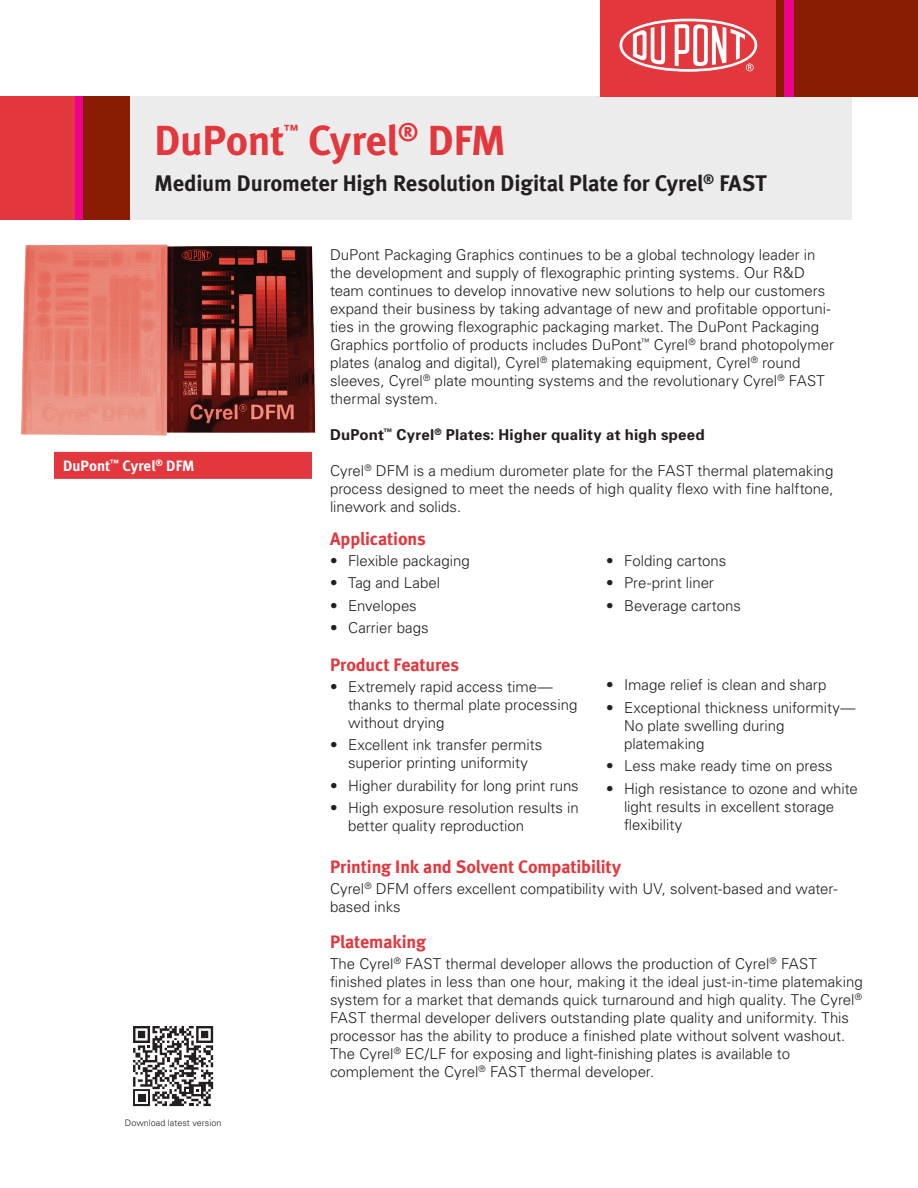
<style>
.page{position:relative;width:918px;height:1188px;background:#fff}
.page>*{position:absolute;margin:0;border:0;box-sizing:border-box;transform-origin:0 0}
.Title_brand_bar{font:700 42px "Meta";letter-spacing:-.01em;color:#e1373d}
.Subtitle_brand_bar{font:700 22.5px "Meta";letter-spacing:-.005em;color:#231f20}
.Subhead_1{font:700 18px "Meta";letter-spacing:-.005em;color:#e1373d}
.Body_1{font:300 15px/18px "Univers";color:#231f20}
.Bullet_1{font:300 15px/18px "Univers";color:#231f20}
.Bullet_1_last{font:300 15px/18px "Univers";color:#231f20}
.Body_bold{font:700 15px "Univers";letter-spacing:.015em;color:#231f20}
.Red_bar_caption{font:15px "Meta Bold LF";color:#fff}
.Title_brand_bar-2{font:700 14.4px "Meta";color:#e1373d}
.t1{font:300 9px "Univers";color:#231f20}
</style>
<div class="page">
<div style="left:74px;top:96px;width:9px;height:124px;background:#ed028c"></div>
<div style="left:0;top:96px;width:75px;height:124px;background:#e1373d"></div>
<div style="left:83px;top:96px;width:47px;height:124px;background:#891c02"></div>
<div style="left:130px;top:96px;width:721px;height:124px;background:#ececed"></div>
<svg style="left:133px;top:1026px;width:80px;height:80px"></svg>
<img style="left:21px;top:244px;width:295px;height:192px">
<div style="left:776px;top:0;width:142px;height:96px;background:#891c02"></div>
<div style="left:785px;top:0;width:9px;height:96px;background:#ed028c"></div>
<div style="left:600px;top:0;width:176px;height:96px;background:#e1373d"></div>
<svg style="left:619px;top:19px;width:138px;height:53px"></svg>
<div style="left:54px;top:452px;width:258px;height:27px;background:#e1373d"></div>
<p class="Title_brand_bar" style="left:155px;top:115px;width:131px">DuPont</p>
<p class="Title_brand_bar-2" style="left:284px;top:121px;width:16px">™</p>
<p class="Title_brand_bar" style="left:308px;top:115px;width:199px">Cyrel<sup>®</sup> DFM</p>
<p class="Subtitle_brand_bar" style="left:155px;top:170px;width:614px">Medium Durometer High Resolution Digital Plate for Cyrel<sup>®</sup> FAST</p>
<p class="Red_bar_caption" style="left:63px;top:457px;width:133px">DuPont<sup>™</sup> Cyrel<sup>®</sup> DFM</p>
<p class="t1" style="left:125px;top:1118px;width:98px">Download latest version</p>
<p class="Body_1" style="left:330px;top:245px;width:506px">DuPont Packaging Graphics continues to be a global technology leader in the development and supply of flexographic printing systems. Our R&amp;D team continues to develop innovative new solutions to help our customers expand their business by taking advantage of new and profitable opportuni&shy;ties in the growing flexographic packaging market. The DuPont Packaging Graphics portfolio of products includes DuPont<sup>™</sup> Cyrel<sup>®</sup> brand photopolymer plates (analog and digital), Cyrel<sup>®</sup> platemaking equipment, Cyrel<sup>®</sup> round sleeves, Cyrel<sup>®</sup> plate mounting systems and the revolutionary Cyrel<sup>®</sup> FAST thermal system.</p>
<p class="Body_bold" style="left:330px;top:425px;width:376px">DuPont<sup>™</sup> Cyrel<sup>®</sup> Plates: Higher quality at high speed</p>
<p class="Body_1" style="left:330px;top:461px;width:505px;text-align:justify">Cyrel<sup>®</sup> DFM is a medium durometer plate for the FAST thermal platemaking process designed to meet the needs of high quality flexo with fine halftone, linework and solids.</p>
<p class="Subhead_1" style="left:330px;top:528px;width:97px">Applications</p>
<p class="Bullet_1" style="left:330px;top:551px;width:141px">• Flexible packaging</p>
<p class="Bullet_1" style="left:330px;top:574px;width:112px">• Tag and Label</p>
<p class="Bullet_1" style="left:330px;top:596px;width:88px">• Envelopes</p>
<p class="Bullet_1" style="left:330px;top:619px;width:100px">• Carrier bags</p>
<p class="Bullet_1" style="left:606px;top:551px;width:122px">• Folding cartons</p>
<p class="Bullet_1" style="left:606px;top:573px;width:109px">• Pre-print liner</p>
<p class="Bullet_1_last" style="left:606px;top:596px;width:136px">• Beverage cartons</p>
<p class="Subhead_1" style="left:330px;top:654px;width:131px">Product Features</p>
<p class="Bullet_1" style="left:348px;top:677px;width:231px;text-indent:-18px">• Extremely rapid access time— thanks to thermal plate processing without drying</p>
<p class="Bullet_1" style="left:330px;top:736px;width:214px;text-align:center">• Excellent ink transfer permits superior printing uniformity</p>
<p class="Bullet_1" style="left:330px;top:776px;width:250px">• Higher durability for long print runs</p>
<p class="Bullet_1" style="left:348px;top:799px;width:232px;text-indent:-18px">• High exposure resolution results in better quality reproduction</p>
<p class="Bullet_1" style="left:606px;top:675px;width:222px">• Image relief is clean and sharp</p>
<p class="Bullet_1" style="left:624px;top:698px;width:233px;text-indent:-18px">• Exceptional thickness uniformity—<br>No plate swelling during platemaking</p>
<p class="Bullet_1" style="left:606px;top:756px;width:228px">• Less make ready time on press</p>
<p class="Bullet_1_last" style="left:624px;top:779px;width:235px;text-indent:-18px">• High resistance to ozone and white light results in excellent storage flexibility</p>
<p class="Subhead_1" style="left:330px;top:857px;width:293px">Printing Ink and Solvent Compatibility</p>
<p class="Body_1" style="left:330px;top:880px;width:509px">Cyrel<sup>®</sup> DFM offers excellent compatibility with UV, solvent-based and water&shy;based inks</p>
<p class="Subhead_1" style="left:330px;top:932px;width:98px">Platemaking</p>
<p class="Body_1" style="left:330px;top:955px;width:534px">The Cyrel<sup>®</sup> FAST thermal developer allows the production of Cyrel<sup>®</sup> FAST finished plates in less than one hour, making it the ideal just-in-time platemaking system for a market that demands quick turnaround and high quality. The Cyrel<sup>® </sup>FAST thermal developer delivers outstanding plate quality and uniformity. This processor has the ability to produce a finished plate without solvent washout.<br>The Cyrel<sup>®</sup> EC/LF for exposing and light-finishing plates is available to complement the Cyrel<sup>®</sup> FAST thermal developer.</p>
</div>
